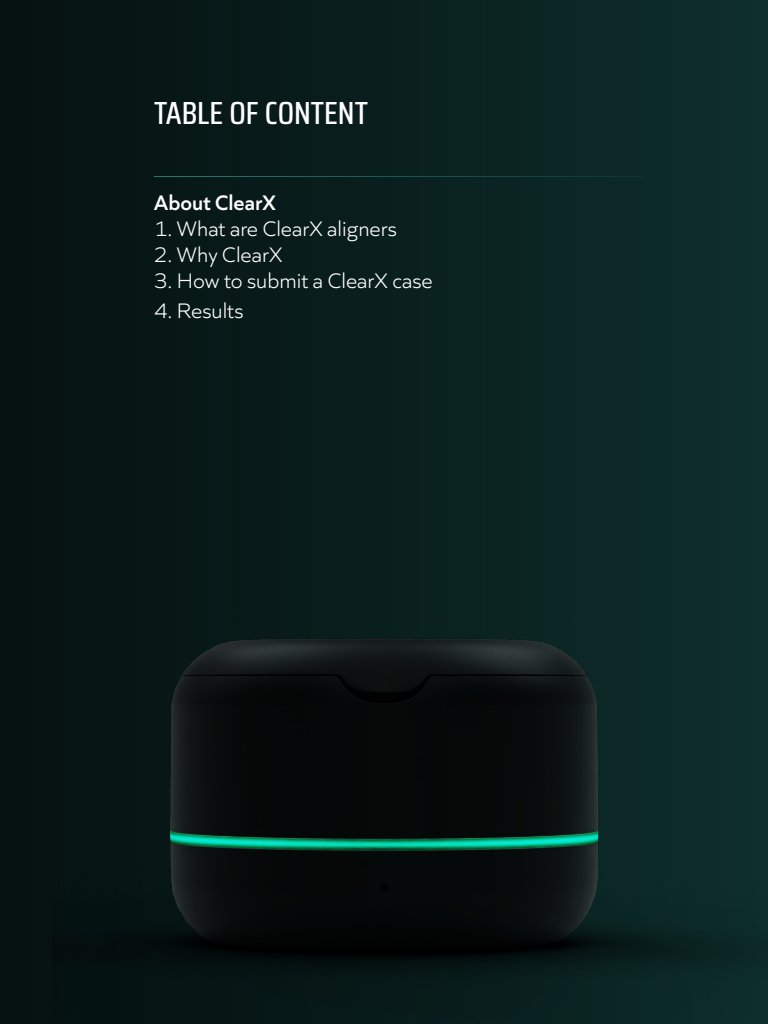
<style>
.page{position:relative;width:768px;height:1024px;background:#fff}
.page>*{position:absolute;margin:0;border:0;box-sizing:border-box;transform-origin:0 0}
.t1{font:500 32px "Saira Condensed";color:#fff}
.t2{font:300 22px "Quiet Sans";color:#fff}
.t3{font:600 22px "Quiet Sans";color:#fff}
</style>
<div class="page">
<div style="left:0;top:0;width:768px;height:1024px;background:linear-gradient(to right,#051110,#0e2e2c)"></div>
<hr style="left:154px;top:176px;width:490px;height:1px;background:#fff">
<img style="left:52px;top:587px;width:716px;height:437px">
<h1 class="t1" style="left:154px;top:89px;width:216px">TABLE OF CONTENT</h1>
<p class="t3" style="left:154px;top:186px;width:123px">About ClearX</p>
<p class="t2" style="left:154px;top:213px;width:244px">1. What are ClearX aligners</p>
<p class="t2" style="left:154px;top:239px;width:130px">2. Why ClearX</p>
<p class="t2" style="left:154px;top:265px;width:280px">3. How to submit a ClearX case</p>
<p class="t2" style="left:154px;top:295px;width:91px">4. Results</p>
</div>
